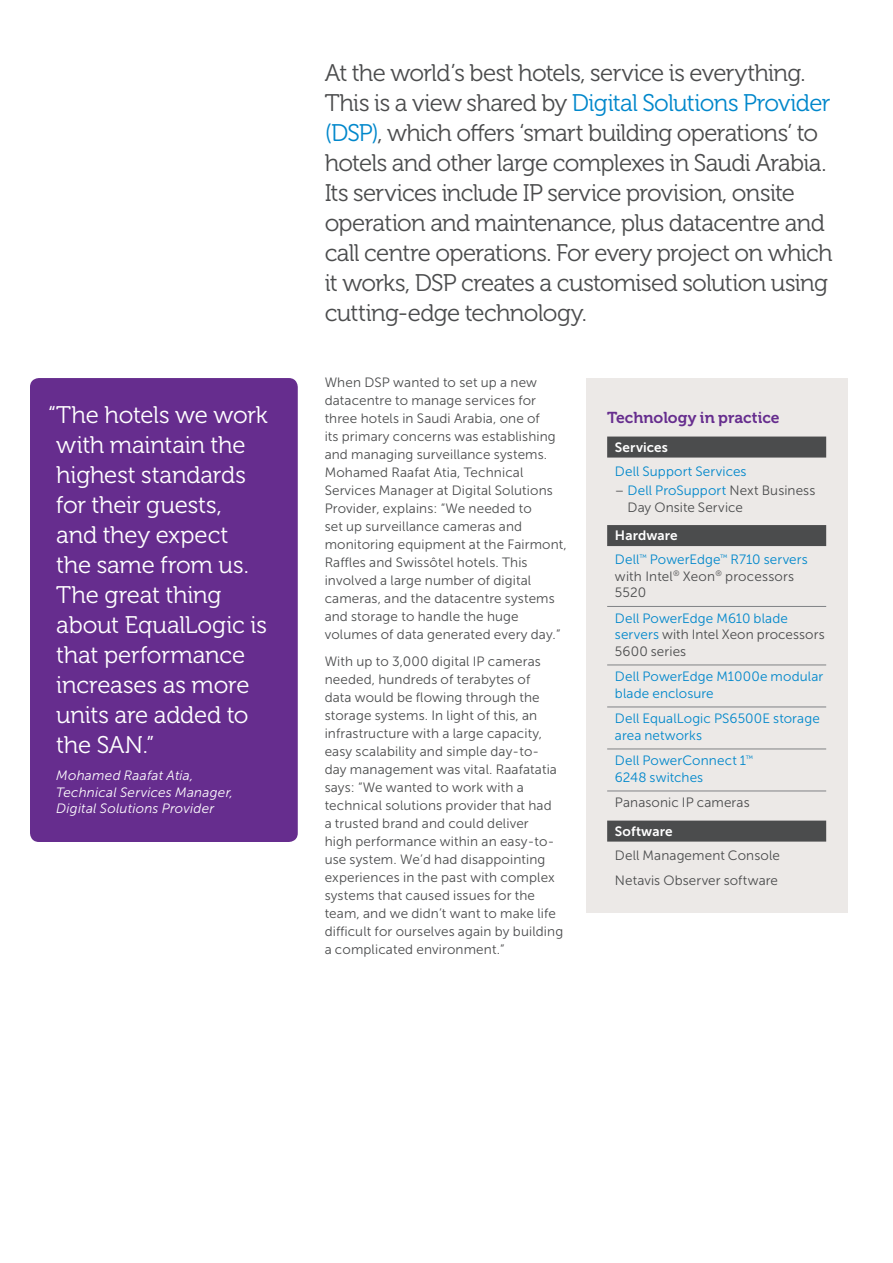
<style>
.page{position:relative;width:893px;height:1263px;background:#fff}
.page>*{position:absolute;margin:0;border:0;box-sizing:border-box;transform-origin:0 0}
.t1{font:24px/30px "Museo For Dell 300";letter-spacing:-.03em;color:#4b4c4d}
.t2{font:24px/30px "Museo For Dell 300";letter-spacing:-.01em;color:#fff}
.t3{font:15.75px "Museo For Dell 700";color:#662d8e}
.t4{font:13.5px/18px "Museo Sans For Dell 300";letter-spacing:.01em;color:#4b4c4d}
.t5{font:13.5px/16.5px "Museo Sans For Dell 300";letter-spacing:.01em;color:#0087cb}
.t6{font:italic 13.5px/16.5px "Museo Sans For Dell 300";letter-spacing:.015em;color:#fff}
.t7{font:13.5px "Museo Sans For Dell 700";letter-spacing:.01em;color:#fff}
.s1{color:#0087cb}
</style>
<div class="page">
<div style="left:30px;top:378px;width:268px;height:464px;background:#662d8e;border-radius:9px"></div>
<div style="left:586px;top:379px;width:261px;height:534px;background:#ece9e7"></div>
<div style="left:607px;top:437px;width:219px;height:21px;background:#4b4c4d"></div>
<div style="left:607px;top:525px;width:219px;height:21px;background:#4b4c4d"></div>
<hr style="left:607px;top:606px;width:219px;height:1px;background:#808285">
<hr style="left:607px;top:664px;width:219px;height:1px;background:#808285">
<hr style="left:607px;top:706px;width:219px;height:1px;background:#808285">
<hr style="left:607px;top:748px;width:219px;height:1px;background:#808285">
<hr style="left:607px;top:790px;width:219px;height:1px;background:#808285">
<div style="left:607px;top:820px;width:219px;height:21px;background:#4b4c4d"></div>
<h1 class="t2" style="left:56px;top:400px;width:213px;text-indent:-8px">“The hotels we work with maintain the highest standards for their guests, and they expect the same from us.<br>The great thing about EqualLogic is that performance increases as more units are added to the SAN.”</h1>
<p class="t6" style="left:56px;top:767px;width:178px">Mohamed Raafat Atia,<br>Technical Services Manager,<br>Digital Solutions Provider</p>
<p class="t1" style="left:325px;top:58px;width:509px">At the world’s best hotels, service is everything.<br>This is a view shared by <span class="s1">Digital Solutions Provider (DSP)</span>, which offers ‘smart building operations’ to hotels and other large complexes in Saudi Arabia.<br>Its services include IP service provision, onsite operation and maintenance, plus datacentre and call centre operations. For every project on which it works, DSP creates a customised solution using cutting-edge technology.</p>
<p class="t4" style="left:325px;top:373px;width:244px">When DSP wanted to set up a new datacentre to manage services for three hotels in Saudi Arabia, one of<br>its primary concerns was establishing and managing surveillance systems.<br>Mohamed Raafat Atia, Technical Services Manager at Digital Solutions Provider, explains: “We needed to<br>set up surveillance cameras and monitoring equipment at the Fairmont, Raffles and Swissôtel hotels. This involved a large number of digital cameras, and the datacentre systems and storage to handle the huge volumes of data generated every day.”</p>
<p class="t4" style="left:325px;top:652px;width:240px">With up to 3,000 digital IP cameras needed, hundreds of terabytes of<br>data would be flowing through the storage systems. In light of this, an infrastructure with a large capacity, easy scalability and simple day-to&shy;day management was vital. Raafatatia says: “We wanted to work with a technical solutions provider that had<br>a trusted brand and could deliver<br>high performance within an easy-to&shy;use system. We’d had disappointing experiences in the past with complex systems that caused issues for the team, and we didn’t want to make life difficult for ourselves again by building a complicated environment.”</p>
<p class="t3" style="left:607px;top:409px;width:174px">Technology in practice</p>
<p class="t7" style="left:615px;top:439px;width:54px">Services</p>
<p class="t5" style="left:615px;top:463px;width:133px">Dell Support Services</p>
<p class="t4" style="left:628px;top:482px;width:189px;line-height:16.5px;text-indent:-13px">– <span class="s1">Dell ProSupport</span> Next Business<br>Day Onsite Service</p>
<p class="t7" style="left:615px;top:528px;width:64px">Hardware</p>
<p class="t4" style="left:615px;top:551px;width:194px;line-height:16.5px"><span class="s1">Dell</span><sup>™</sup> <span class="s1">PowerEdge</span><sup>™</sup> <span class="s1">R710 servers </span>with Intel<sup>®</sup> Xeon<sup>®</sup> processors<br>5520</p>
<p class="t4" style="left:615px;top:610px;width:211px;line-height:16.5px"><span class="s1">Dell PowerEdge M610 blade servers</span> with Intel Xeon processors<br>5600 series</p>
<p class="t5" style="left:615px;top:668px;width:210px">Dell PowerEdge M1000e modular blade enclosure</p>
<p class="t5" style="left:615px;top:710px;width:206px">Dell EqualLogic PS6500E storage area networks</p>
<p class="t5" style="left:615px;top:752px;width:140px">Dell PowerConnect 1<sup>™<br></sup>6248 switches</p>
<p class="t4" style="left:615px;top:793px;width:136px">Panasonic IP cameras</p>
<p class="t7" style="left:615px;top:823px;width:59px">Software</p>
<p class="t4" style="left:615px;top:842px;width:166px;line-height:25.5px">Dell Management Console<br>Netavis Observer software</p>
</div>
